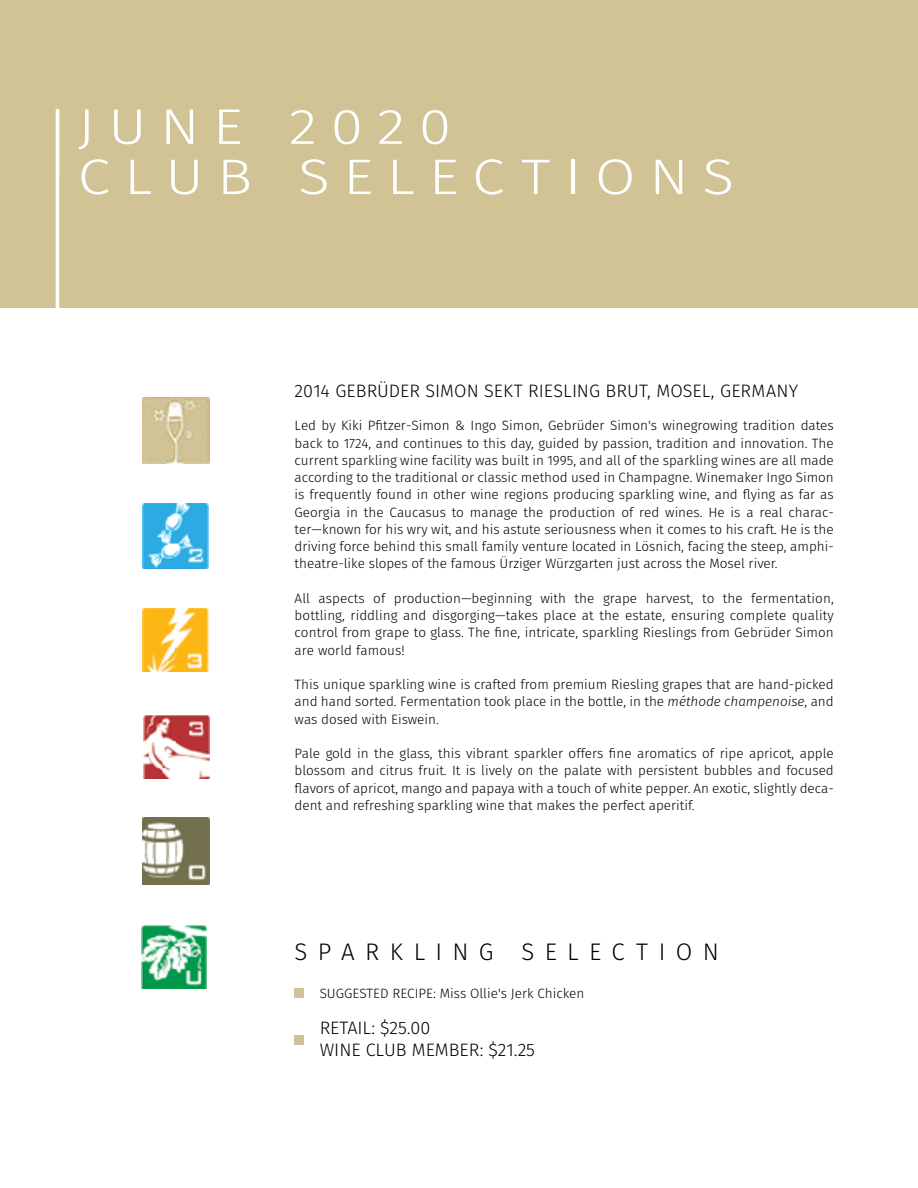
<style>
.page{position:relative;width:918px;height:1188px;background:#fff}
.page>*{position:absolute;margin:0;border:0;box-sizing:border-box;transform-origin:0 0}
.t1{font:300 49.95px/50.2px "Fira Sans";letter-spacing:.23em;color:#fff;scale:1.18 1}
.t2{font:300 24px "Fira Sans";letter-spacing:.43em;color:#000}
.t3{font:300 18px/21.6px "Fira Sans";color:#000}
.t4{font:300 13.5px/17.2px "Fira Sans";color:#000;text-align:justify}
.s1{font-style:italic}
</style>
<div class="page">
<div style="left:295px;top:988px;width:9px;height:10px;background:#d2c396"></div>
<div style="left:295px;top:1035px;width:9px;height:10px;background:#d2c396"></div>
<div style="left:0;top:0;width:918px;height:308px;background:#d2c396"></div>
<hr style="left:56px;top:109px;width:3px;height:219px;background:#fff">
<img style="left:143px;top:397px;width:66px;height:67px">
<img style="left:143px;top:818px;width:66px;height:66px">
<img style="left:142px;top:503px;width:67px;height:65px">
<img style="left:143px;top:608px;width:66px;height:64px">
<img style="left:144px;top:715px;width:66px;height:63px">
<img style="left:142px;top:925px;width:65px;height:64px">
<h1 class="t1" style="left:78px;top:101px;width:558px">JUNE 2020<br>CLUB SELECTIONS</h1>
<h3 class="t3" style="left:295px;top:380px;width:505px">2014 GEBRÜDER SIMON SEKT RIESLING BRUT, MOSEL, GERMANY</h3>
<p class="t4" style="left:295px;top:417px;width:541px">Led by Kiki Pfitzer-Simon &amp; Ingo Simon, Gebrüder Simon's winegrowing tradition dates back to 1724, and continues to this day, guided by passion, tradition and innovation. The current sparkling wine facility was built in 1995, and all of the sparkling wines are all made according to the traditional or classic method used in Champagne. Winemaker Ingo Simon is frequently found in other wine regions producing sparkling wine, and flying as far as Georgia in the Caucasus to manage the production of red wines. He is a real charac&shy;ter—known for his wry wit, and his astute seriousness when it comes to his craft. He is the driving force behind this small family venture located in Lösnich, facing the steep, amphi&shy;theatre-like slopes of the famous Ürziger Würzgarten just across the Mosel river.</p>
<p class="t4" style="left:295px;top:590px;width:541px">All aspects of production—beginning with the grape harvest, to the fermentation, bottling, riddling and disgorging—takes place at the estate, ensuring complete quality control from grape to glass. The fine, intricate, sparkling Rieslings from Gebrüder Simon are world famous!</p>
<p class="t4" style="left:295px;top:676px;width:541px">This unique sparkling wine is crafted from premium Riesling grapes that are hand-picked and hand sorted. Fermentation took place in the bottle, in the <span class="s1">méthode champenoise</span>, and was dosed with Eiswein.</p>
<p class="t4" style="left:295px;top:745px;width:541px">Pale gold in the glass, this vibrant sparkler offers fine aromatics of ripe apricot, apple blossom and citrus fruit. It is lively on the palate with persistent bubbles and focused flavors of apricot, mango and papaya with a touch of white pepper. An exotic, slightly deca&shy;dent and refreshing sparkling wine that makes the perfect aperitif.</p>
<h2 class="t2" style="left:295px;top:935px;width:426px">SPARKLING SELECTION</h2>
<p class="t4" style="left:320px;top:984px;width:266px">SUGGESTED RECIPE: Miss Ollie's Jerk Chicken</p>
<h3 class="t3" style="left:320px;top:1017px;width:217px">RETAIL: $25.00<br>WINE CLUB MEMBER: $21.25</h3>
</div>
